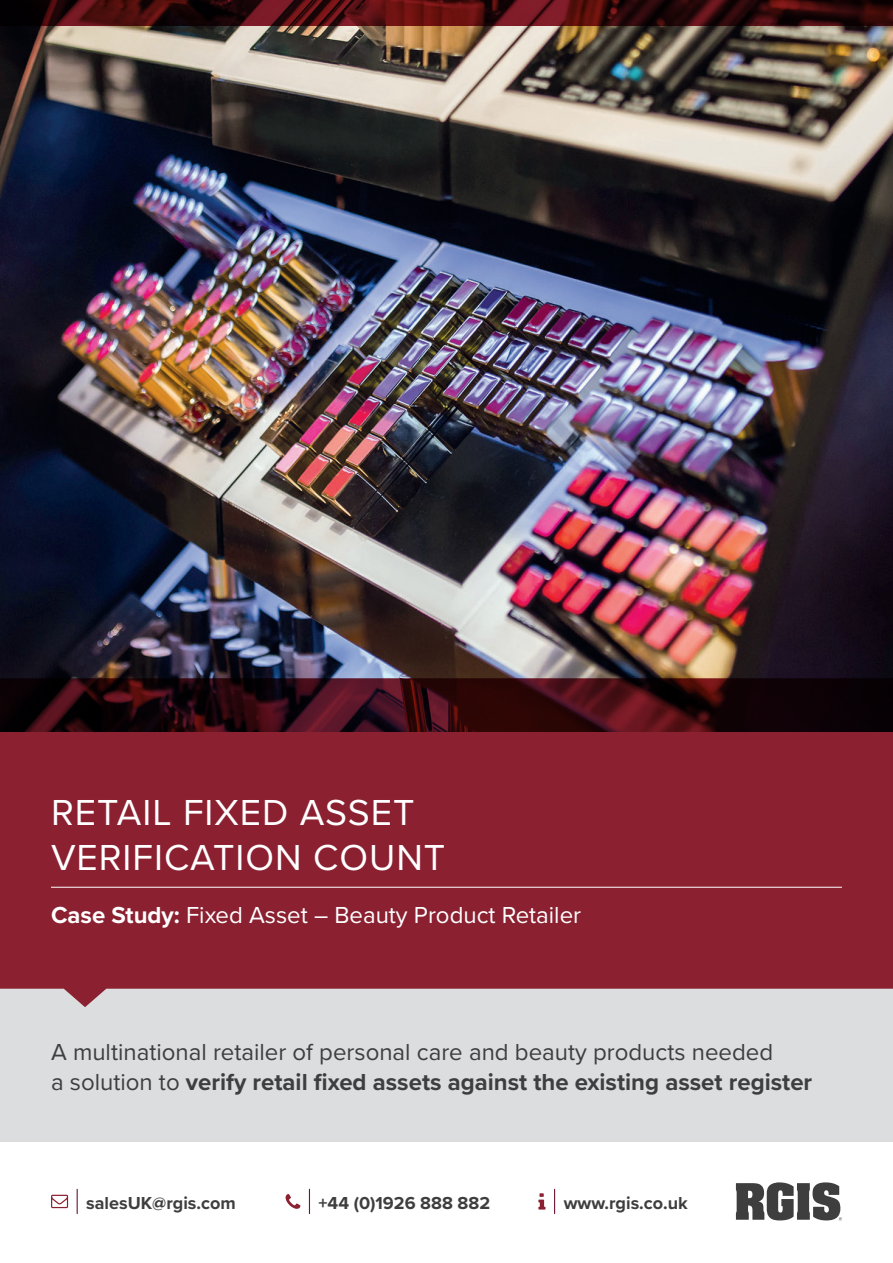
<style>
.page{position:relative;width:893px;height:1263px;background:#fff}
.page>*{position:absolute;margin:0;border:0;box-sizing:border-box;transform-origin:0 0}
.t1{font:37.5px/45px "Proxima Nova";letter-spacing:.025em;color:#fff}
.t2{font:24px/30px "Proxima Nova";color:#3e3e3f}
.t3{font:24px "Proxima Nova";color:#fff}
.t4{font:700 18px "Proxima Nova";color:#3e3e3f}
.s1{font-weight:700}
</style>
<div class="page">
<svg style="left:554px;top:1189px;width:1px;height:24px"></svg>
<svg style="left:538px;top:1193px;width:7px;height:16px"></svg>
<svg style="left:77px;top:1189px;width:1px;height:24px"></svg>
<svg style="left:51px;top:1195px;width:17px;height:13px"></svg>
<svg style="left:309px;top:1189px;width:1px;height:24px"></svg>
<svg style="left:286px;top:1194px;width:14px;height:15px"></svg>
<svg style="left:736px;top:1182px;width:106px;height:38px"></svg>
<div style="left:0;top:989px;width:893px;height:153px;background:#dcdddf"></div>
<svg style="left:0;top:731px;width:893px;height:276px;background:#8f2c3c"></svg>
<hr style="left:51px;top:887px;width:791px;height:1px;background:#fff">
<img style="left:0;top:26px;width:893px;height:705px">
<svg style="left:0;top:0;width:893px;height:26px;background:#400c0e"></svg>
<h1 class="t1" style="left:51px;top:788px;width:396px">RETAIL FIXED ASSET<br>VERIFICATION COUNT</h1>
<p class="t3" style="left:51px;top:897px;width:532px"><span class="s1">Case Study:</span> Fixed Asset – Beauty Product Retailer</p>
<p class="t2" style="left:51px;top:1036px;width:763px">A multinational retailer of personal care and beauty products needed<br>a solution to <span class="s1">verify retail fixed assets against the existing asset register</span></p>
<p class="t4" style="left:86px;top:1189px;width:151px">salesUK@rgis.com</p>
<p class="t4" style="left:319px;top:1189px;width:173px">+44 (0)1926 888 882</p>
<p class="t4" style="left:564px;top:1189px;width:126px">www.rgis.co.uk</p>
</div>
